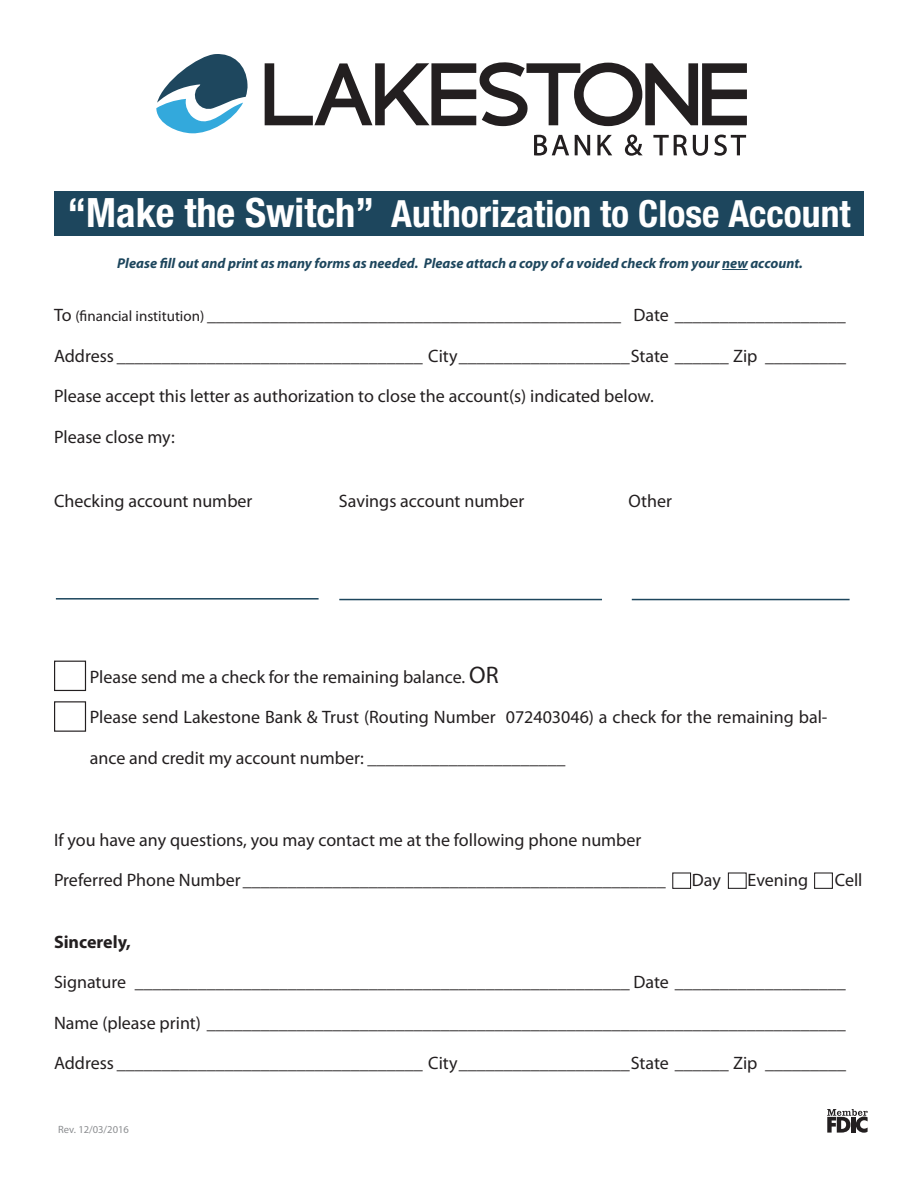
<style>
.page{position:relative;width:918px;height:1188px;background:#fff}
.page>*{position:absolute;margin:0;border:0;box-sizing:border-box;transform-origin:0 0}
.t1{font:700 condensed 37.5px "Helvetica Neue LT Std";color:#fff}
.t2{font:18px "Myriad Pro";color:#231f20}
.t3{font:700 18px "Myriad Pro";color:#231f20}
.t4{font:italic 700 14.25px "Myriad Pro";color:#1d465d}
.t5{font:10.5px "Myriad Pro";color:#8b8d90}
.s1{font-size:40.5px}
.s2{font-size:15px}
.s3{font-size:24px}
</style>
<div class="page">
<svg style="left:827px;top:1109px;width:41px;height:24px"></svg>
<hr style="left:851px;top:1117px;width:4px;height:16px;background:#231f20">
<svg style="left:722px;top:269px;width:26px;height:1px"></svg>
<hr style="left:56px;top:598px;width:263px;height:2px;background:#1d465d">
<hr style="left:339px;top:599px;width:263px;height:1px;background:#1d465d">
<hr style="left:632px;top:599px;width:218px;height:1px;background:#1d465d">
<div style="left:54px;top:661px;width:32px;height:30px;border:1px solid #231f20"></div>
<div style="left:54px;top:701px;width:32px;height:31px;border:1px solid #231f20"></div>
<div style="left:672px;top:872px;width:19px;height:17px;border:1px solid #231f20"></div>
<div style="left:728px;top:872px;width:19px;height:17px;border:1px solid #231f20"></div>
<div style="left:814px;top:872px;width:19px;height:17px;border:1px solid #231f20"></div>
<div style="left:54px;top:191px;width:810px;height:45px;background:#1d465d"></div>
<svg style="left:156px;top:54px;width:92px;height:80px"></svg>
<svg style="left:265px;top:62px;width:482px;height:64px"></svg>
<svg style="left:534px;top:135px;width:35px;height:21px"></svg>
<svg style="left:575px;top:135px;width:15px;height:20px"></svg>
<svg style="left:597px;top:135px;width:15px;height:20px"></svg>
<svg style="left:625px;top:135px;width:18px;height:21px"></svg>
<svg style="left:653px;top:135px;width:34px;height:20px"></svg>
<svg style="left:693px;top:135px;width:15px;height:21px"></svg>
<svg style="left:714px;top:135px;width:32px;height:21px"></svg>
<p class="t1" style="left:67px;top:191px;width:785px"><span class="s1">“Make the Switch”</span> Authorization to Close Account</p>
<p class="t4" style="left:117px;top:254px;width:687px">Please fill out and print as many forms as needed. Please attach a copy of a voided check from your new account.</p>
<p class="t2" style="left:54px;top:304px;width:793px">To <span class="s2">(financial institution)</span> ______________________________________________ Date ___________________</p>
<p class="t2" style="left:54px;top:345px;width:794px">Address __________________________________ City___________________State ______ Zip _________</p>
<p class="t2" style="left:54px;top:385px;width:601px">Please accept this letter as authorization to close the account(s) indicated below.</p>
<p class="t2" style="left:54px;top:426px;width:122px">Please close my:</p>
<p class="t2" style="left:54px;top:490px;width:200px">Checking account number</p>
<p class="t2" style="left:339px;top:490px;width:187px">Savings account number</p>
<p class="t2" style="left:628px;top:490px;width:45px">Other</p>
<p class="t2" style="left:90px;top:666px;width:410px">Please send me a check for the remaining balance. <span class="s3">OR</span></p>
<p class="t2" style="left:90px;top:706px;width:739px">Please send Lakestone Bank &amp; Trust (Routing Number 072403046) a check for the remaining bal-</p>
<p class="t2" style="left:90px;top:747px;width:477px">ance and credit my account number: ______________________</p>
<p class="t2" style="left:54px;top:829px;width:589px">If you have any questions, you may contact me at the following phone number</p>
<p class="t2" style="left:54px;top:869px;width:613px">Preferred Phone Number_______________________________________________</p>
<p class="t2" style="left:692px;top:869px;width:30px">Day</p>
<p class="t2" style="left:748px;top:869px;width:62px">Evening</p>
<p class="t2" style="left:835px;top:869px;width:29px">Cell</p>
<p class="t3" style="left:54px;top:930px;width:79px">Sincerely,</p>
<p class="t2" style="left:54px;top:971px;width:793px">Signature _______________________________________________________ Date ___________________</p>
<p class="t2" style="left:54px;top:1012px;width:793px">Name (please print) _______________________________________________________________________</p>
<p class="t2" style="left:54px;top:1052px;width:794px">Address __________________________________ City___________________State ______ Zip _________</p>
<p class="t5" style="left:58px;top:1123px;width:72px">Rev. 12/03/2016</p>
</div>
